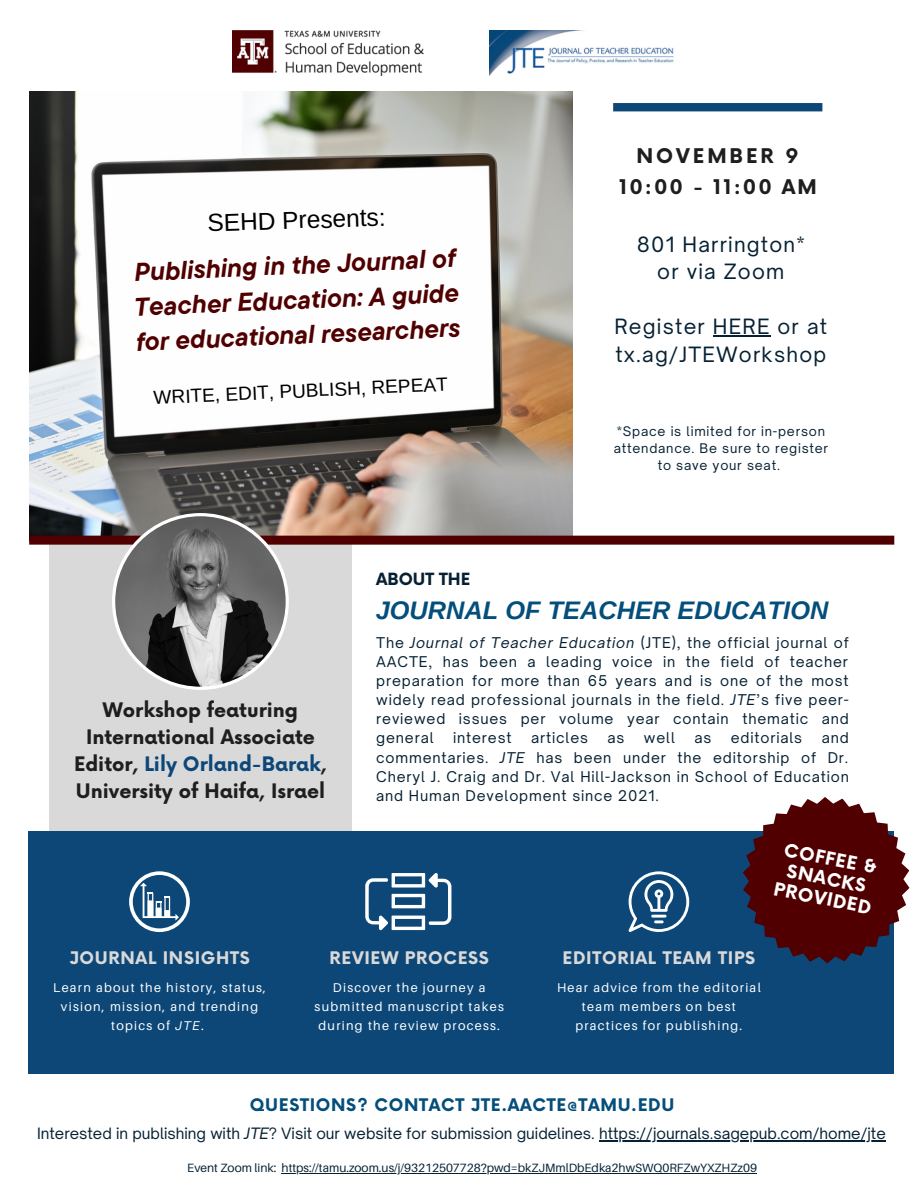
<style>
.page{position:relative;width:918px;height:1188px;background:#fff}
.page>*{position:absolute;margin:0;border:0;box-sizing:border-box;transform-origin:0 0}
.t1{font:italic 700 25.5px/35px "TT Commons Pro";color:#500000;text-align:justify}
.t2{font:italic 700 25.35px "Arimo";color:#034e7b}
.t3{font:24.45px "Arimo";color:#000}
.t4{font:20.25px/27.5px "Open Sauce One";letter-spacing:.06em;color:#062133;text-align:center}
.t5{font:700 19.8px/30.3px "Now";letter-spacing:.15em;color:#1e1e1e;text-align:center}
.t6{font:700 19.5px/27px "Now";color:#1e1e1e;text-align:center}
.t7{font:19.05px "Arimo";color:#000}
.t8{font:700 18px/20.2px "Now";color:#fff;text-align:center}
.t9{font:700 16.95px "Now";letter-spacing:.04em;color:#d9d9d9}
.t10{font:700 16.95px "Now";letter-spacing:.04em;color:#034e7b}
.t11{font:700 16.5px "Now";color:#062133}
.t12{font:15px "Open Sauce One";color:#062133}
.t13{font:14.25px/19.2px "Open Sauce One";letter-spacing:.06em;color:#062133;text-align:justify}
.t14{font:12.75px/19px "Aileron";letter-spacing:.1em;color:#fff;text-align:center}
.t15{font:12.75px/17px "Open Sauce One";letter-spacing:.06em;color:#062133;text-align:center}
.t16{font:12px "Aileron";color:#062133}
.s1{color:#0c4778}
.s2{font-style:italic}
</style>
<div class="page">
<div style="left:49px;top:545px;width:303px;height:290px;background:#d9d9d9"></div>
<img style="left:29px;top:92px;width:544px;height:444px">
<div style="left:29px;top:831px;width:865px;height:243px;background:#0c4778"></div>
<div style="left:613px;top:103px;width:209px;height:9px;background:#0c4778"></div>
<div style="left:29px;top:536px;width:865px;height:9px;background:#500000"></div>
<svg style="left:129px;top:871px;width:61px;height:61px"></svg>
<svg style="left:365px;top:873px;width:87px;height:58px"></svg>
<svg style="left:628px;top:871px;width:61px;height:61px"></svg>
<img style="left:232px;top:30px;width:191px;height:45px">
<img style="left:489px;top:30px;width:185px;height:45px">
<svg style="left:743px;top:797px;width:167px;height:167px"></svg>
<svg style="left:112px;top:494px;width:177px;height:196px"></svg>
<hr style="left:599px;top:1140px;width:287px;height:1px;background:#062133">
<hr style="left:282px;top:1173px;width:475px;height:1px;background:#062133">
<hr style="left:713px;top:335px;width:58px;height:2px;background:#062133">
<h3 class="t3" style="left:207px;top:209px;width:180px;rotate:-2deg">SEHD Presents:</h3>
<h1 class="t1" style="left:131px;top:255px;width:327px;rotate:-3deg">Publishing in the Journal of Teacher Education: A guide for educational researchers</h1>
<h3 class="t7" style="left:153px;top:388px;width:296px;rotate:-3deg">WRITE, EDIT, PUBLISH, REPEAT</h3>
<h3 class="t5" style="left:619px;top:142px;width:199px">NOVEMBER 9<br>10:00 - 11:00 AM</h3>
<h3 class="t4" style="left:637px;top:230px;width:169px">801 Harrington* or via Zoom</h3>
<h3 class="t4" style="left:614px;top:313px;width:214px;text-align:left">Register HERE or at tx.ag/JTEWorkshop</h3>
<p class="t15" style="left:614px;top:423px;width:216px">*Space is limited for in-person attendance. Be sure to register to save your seat.</p>
<h3 class="t6" style="left:74px;top:698px;width:254px">Workshop featuring<br>International Associate<br>Editor, <span class="s1">Lily Orland-Barak</span>,<br>University of Haifa, Israel</h3>
<p class="t11" style="left:376px;top:571px;width:96px">ABOUT THE</p>
<h2 class="t2" style="left:376px;top:596px;width:454px">JOURNAL OF TEACHER EDUCATION</h2>
<p class="t13" style="left:376px;top:633px;width:474px">The <span class="s2">Journal of Teacher Education</span> (JTE), the official journal of AACTE, has been a leading voice in the field of teacher preparation for more than 65 years and is one of the most widely read professional journals in the field. <span class="s2">JTE</span>’s five peer&shy;reviewed issues per volume year contain thematic and general</p>
<p class="t13" style="left:453px;top:728px;width:60px">interest</p>
<p class="t13" style="left:531px;top:728px;width:58px">articles</p>
<p class="t13" style="left:608px;top:728px;width:18px">as</p>
<p class="t13" style="left:644px;top:728px;width:32px">well</p>
<p class="t13" style="left:694px;top:728px;width:18px">as</p>
<p class="t13" style="left:731px;top:728px;width:73px">editorials</p>
<p class="t13" style="left:376px;top:728px;width:474px;text-indent:445px">and commentaries. <span class="s2">JTE</span> has been under the editorship of Dr.<br>Cheryl J. Craig and Dr. Val Hill-Jackson in School of Education and Human Development since 2021.</p>
<p class="t8" style="left:783px;top:840px;width:101px;rotate:11deg">COFFEE &amp;<br>SNACKS<br>PROVIDED</p>
<p class="t9" style="left:69px;top:949px;width:182px">JOURNAL INSIGHTS</p>
<p class="t14" style="left:53px;top:977px;width:214px">Learn about the history, status, vision, mission, and trending topics of <span class="s2">JTE</span>.</p>
<p class="t9" style="left:330px;top:949px;width:161px">REVIEW PROCESS</p>
<p class="t14" style="left:315px;top:977px;width:191px">Discover the journey a submitted manuscript takes during the review process.</p>
<p class="t9" style="left:563px;top:949px;width:194px">EDITORIAL TEAM TIPS</p>
<p class="t14" style="left:557px;top:977px;width:205px">Hear advice from the editorial team members on best practices for publishing.</p>
<p class="t10" style="left:250px;top:1096px;width:426px">QUESTIONS? CONTACT JTE.AACTE@TAMU.EDU</p>
<p class="t12" style="left:37px;top:1124px;width:850px">Interested in publishing with <span class="s2">JTE</span>? Visit our website for submission guidelines. https://journals.sagepub.com/home/jte</p>
<p class="t16" style="left:187px;top:1160px;width:571px">Event Zoom link: https://tamu.zoom.us/j/93212507728?pwd=bkZJMmlDbEdka2hwSWQ0RFZwYXZHZz09</p>
</div>
